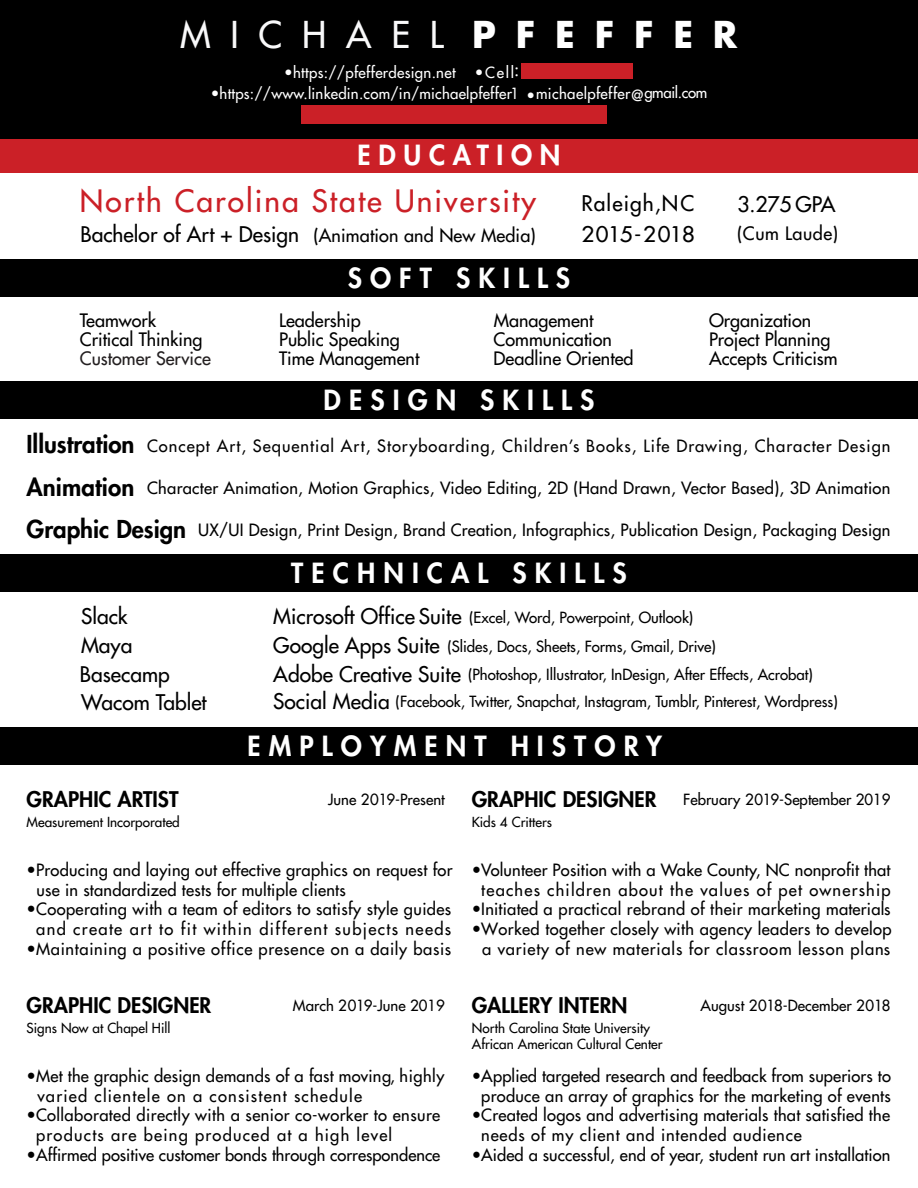
<style>
.page{position:relative;width:918px;height:1188px;background:#fff}
.page>*{position:absolute;margin:0;border:0;box-sizing:border-box;transform-origin:0 0}
.t1{font:36px "Futura LT";letter-spacing:.55em;color:#f9f9fa}
.t2{font:30px "Futura LT";letter-spacing:.07em;color:#cb2027}
.t3{font:800 27px "Futura LT";letter-spacing:.3em;color:#fff}
.t4{font:800 24px "Futura LT";color:#000}
.t5{font:21px/29px "Futura LT";color:#000}
.t6{font:800 21px "Futura LT";color:#000}
.t7{font:21px "Futura LT";letter-spacing:.05em;color:#000}
.t8{font:21px "Futura LT";letter-spacing:-.025em;color:#000;scale:1.05 1}
.t9{font:18px "Futura LT";color:#000}
.t10{font:18px "Futura LT";color:#231f20}
.t11{font:18px "Futura LT";letter-spacing:.03em;color:#000}
.t12{font:16.5px/19.8px "Futura LT";letter-spacing:.02em;color:#000}
.t13{font:16.5px "Futura LT";letter-spacing:.06em;color:#000}
.t14{font:16.5px "Futura LT";color:#000}
.t15{font:16.5px "Futura LT";letter-spacing:.04em;color:#000}
.t16{font:15px "Futura LT";color:#000}
.t17{font:15px "Futura LT";letter-spacing:.015em;color:#fff}
.t18{font:13.5px/16.2px "Futura LT";color:#000}
.s1{font-weight:700;color:#fff}
.s2{font-size:21px}
</style>
<div class="page">
<div style="left:0;top:135px;width:918px;height:38px;background:#cb2027"></div>
<div style="left:0;top:381px;width:918px;height:38px;background:#000"></div>
<div style="left:0;top:727px;width:918px;height:37px;background:#000"></div>
<div style="left:0;top:554px;width:918px;height:38px;background:#000"></div>
<div style="left:0;top:259px;width:918px;height:38px;background:#000"></div>
<div style="left:0;top:0;width:918px;height:138px;background:#000"></div>
<div style="left:521px;top:64px;width:112px;height:15px;background:#cb2027"></div>
<div style="left:301px;top:105px;width:305px;height:19px;background:#cb2027"></div>
<h1 class="t1" style="left:180px;top:11px;width:559px">MICHAEL <span class="s1">PFEFFER</span></h1>
<p class="t17" style="left:211px;top:83px;width:498px">•https://www.linkedin.com/in/michaelpfeffer1 •michaelpfeffer @gmail.com</p>
<p class="t17" style="left:284px;top:62px;width:173px">•https://pfefferdesign.net</p>
<h3 class="t3" style="left:358px;top:137px;width:204px">EDUCATION</h3>
<h2 class="t2" style="left:80px;top:181px;width:458px">North Carolina State University</h2>
<p class="t7" style="left:582px;top:190px;width:114px">Raleigh,NC</p>
<p class="t9" style="left:80px;top:224px;width:457px"><span class="s2">Bachelor of Art + Design</span> (Animation and New Media)</p>
<p class="t8" style="left:582px;top:221px;width:110px">2015-2018</p>
<p class="t11" style="left:737px;top:222px;width:102px">(Cum Laude)</p>
<p class="t5" style="left:738px;top:189px;width:99px">3.275 GPA</p>
<h3 class="t3" style="left:348px;top:260px;width:224px">SOFT SKILLS</h3>
<p class="t9" style="left:494px;top:308px;width:101px">Management</p>
<p class="t9" style="left:279px;top:328px;width:122px">Public Speaking</p>
<h3 class="t3" style="left:287px;top:260px;width:337px">TECHNICAL SKILLS</h3>
<p class="t9" style="left:80px;top:308px;width:78px">Teamwork</p>
<p class="t9" style="left:709px;top:308px;width:104px">Organization</p>
<p class="t9" style="left:80px;top:328px;width:124px">Critical Thinking</p>
<p class="t9" style="left:494px;top:328px;width:120px">Communication</p>
<p class="t9" style="left:279px;top:347px;width:142px">Time Management</p>
<p class="t9" style="left:494px;top:347px;width:141px">Deadline Oriented</p>
<p class="t9" style="left:709px;top:347px;width:130px">Accepts Criticism</p>
<p class="t9" style="left:279px;top:308px;width:83px">Leadership</p>
<p class="t9" style="left:709px;top:328px;width:123px">Project Planning</p>
<p class="t10" style="left:80px;top:347px;width:132px">Customer Service</p>
<h3 class="t4" style="left:27px;top:429px;width:109px">Illustration</h3>
<h3 class="t4" style="left:27px;top:471px;width:109px">Animation</h3>
<h3 class="t3" style="left:324px;top:382px;width:272px">DESIGN SKILLS</h3>
<p class="t13" style="left:147px;top:436px;width:745px">Concept Art, Sequential Art, Storyboarding, Children’s Books, Life Drawing, Character Design</p>
<p class="t12" style="left:147px;top:478px;width:745px">Character Animation, Motion Graphics, Video Editing, 2D (Hand Drawn, Vector Based), 3D Animation</p>
<h3 class="t4" style="left:27px;top:513px;width:161px">Graphic Design</h3>
<p class="t5" style="left:81px;top:602px;width:48px">Slack</p>
<p class="t12" style="left:198px;top:520px;width:694px">UX/UI Design, Print Design, Brand Creation, Infographics, Publication Design, Packaging Design</p>
<h3 class="t3" style="left:291px;top:555px;width:337px">TECHNICAL SKILLS</h3>
<p class="t5" style="left:273px;top:602px;width:190px">Microsoft Office Suite</p>
<p class="t16" style="left:469px;top:607px;width:226px">(Excel, Word, Powerpoint, Outlook)</p>
<p class="t5" style="left:273px;top:631px;width:168px">Google Apps Suite</p>
<p class="t5" style="left:81px;top:630px;width:53px">Maya</p>
<p class="t16" style="left:447px;top:636px;width:270px">(Slides, Docs, Sheets, Forms, Gmail, Drive)</p>
<p class="t5" style="left:80px;top:659px;width:128px">Basecamp<br>Wacom Tablet</p>
<p class="t5" style="left:273px;top:659px;width:189px">Adobe Creative Suite</p>
<p class="t16" style="left:468px;top:665px;width:346px">(Photoshop, Illustrator, InDesign, After Effects, Acrobat)</p>
<p class="t5" style="left:273px;top:686px;width:118px">Social Media</p>
<p class="t16" style="left:396px;top:692px;width:444px">(Facebook, Twitter, Snapchat, Instagram, Tumblr, Pinterest, Wordpress)</p>
<h3 class="t3" style="left:248px;top:728px;width:416px">EMPLOYMENT HISTORY</h3>
<p class="t6" style="left:27px;top:785px;width:153px">GRAPHIC ARTIST</p>
<p class="t6" style="left:472px;top:785px;width:186px">GRAPHIC DESIGNER</p>
<p class="t16" style="left:328px;top:789px;width:118px">June 2019-Present</p>
<p class="t16" style="left:683px;top:789px;width:209px">February 2019-September 2019</p>
<p class="t18" style="left:27px;top:814px;width:155px">Measurement Incorporated</p>
<p class="t18" style="left:472px;top:814px;width:82px">Kids 4 Critters</p>
<p class="t12" style="left:37px;top:860px;width:417px;text-indent:-10px">•Producing and laying out effective graphics on request for use in standardized tests for multiple clients</p>
<p class="t12" style="left:27px;top:899px;width:426px;text-align:center">•Cooperating with a team of editors to satisfy style guides and create art to fit within different subjects needs</p>
<p class="t15" style="left:27px;top:938px;width:426px">•Maintaining a positive office presence on a daily basis</p>
<p class="t12" style="left:472px;top:860px;width:420px;text-align:center">•Volunteer Position with a Wake County, NC nonprofit that teaches children about the values of pet ownership</p>
<p class="t12" style="left:472px;top:899px;width:420px">•Initiated a practical rebrand of their marketing materials</p>
<p class="t12" style="left:472px;top:919px;width:422px;text-align:center">•Worked together closely with agency leaders to develop a variety of new materials for classroom lesson plans</p>
<p class="t6" style="left:27px;top:991px;width:186px">GRAPHIC DESIGNER</p>
<p class="t16" style="left:293px;top:995px;width:154px">March 2019-June 2019</p>
<p class="t6" style="left:472px;top:991px;width:157px">GALLERY INTERN</p>
<p class="t16" style="left:701px;top:995px;width:191px">August 2018-December 2018</p>
<p class="t18" style="left:27px;top:1020px;width:145px">Signs Now at Chapel Hill</p>
<p class="t18" style="left:472px;top:1020px;width:192px">North Carolina State University<br>African American Cultural Center</p>
<p class="t12" style="left:37px;top:1066px;width:408px;text-indent:-11px">•Met the graphic design demands of a fast moving, highly varied clientele on a consistent schedule</p>
<p class="t12" style="left:36px;top:1105px;width:406px;text-indent:-10px">•Collaborated directly with a senior co-worker to ensure products are being produced at a high level</p>
<p class="t14" style="left:27px;top:1144px;width:415px">•Affirmed positive customer bonds through correspondence</p>
<p class="t12" style="left:472px;top:1066px;width:421px;text-align:center">•Applied targeted research and feedback from superiors to produce an array of graphics for the marketing of events</p>
<p class="t12" style="left:481px;top:1105px;width:410px;text-indent:-10px">•Created logos and advertising materials that satisfied the needs of my client and intended audience</p>
<p class="t12" style="left:472px;top:1145px;width:420px">•Aided a successful, end of year, student run art installation</p>
</div>
